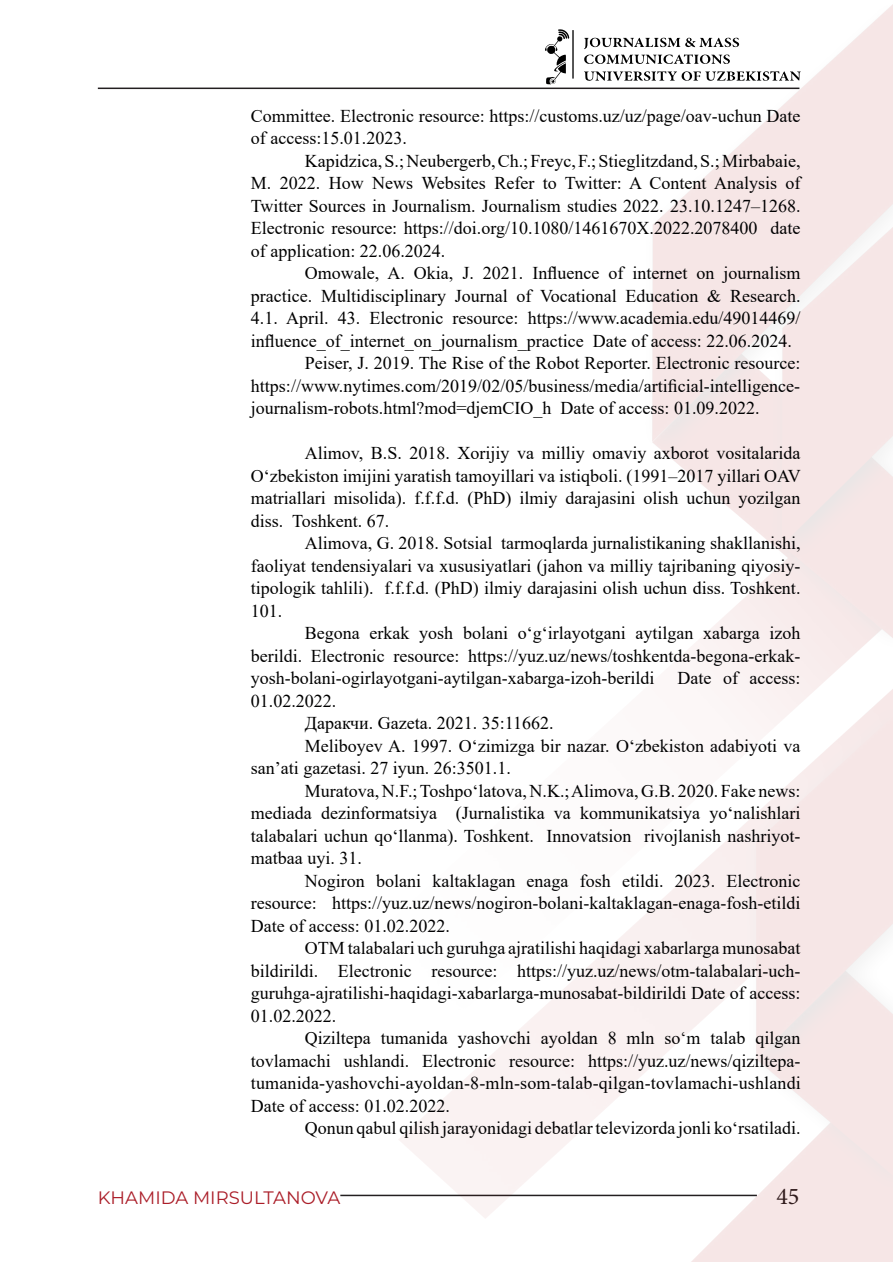
<style>
.page{position:relative;width:893px;height:1263px;background:#fff}
.page>*{position:absolute;margin:0;border:0;box-sizing:border-box;transform-origin:0 0}
.t1{font:24px "Minion Pro";color:#231f20}
.Загаловка{font:18px/22.5px "Times New Roman";color:#000001;text-align:justify}
.t2{font:18px "Montserrat";color:#ab1e29}
</style>
<div class="page">
<img style="left:97px;top:4px;width:796px;height:1258px">
<p class="Загаловка" style="left:251px;top:104px;width:551px">Committee. Electronic resource: https://customs.uz/uz/page/oav-uchun Date of access:15.01.2023.</p>
<p class="Загаловка" style="left:251px;top:149px;width:551px;text-indent:54px">Kapidzica, S.; Neubergerb, Ch.; Freyc, F.; Stieglitzdand, S.; Mirbabaie, M. 2022. How News Websites Refer to Twitter: A Content Analysis of Twitter Sources in Journalism. Journalism studies 2022. 23.10.1247–1268.<br>Electronic resource: https://doi.org/10.1080/1461670X.2022.2078400 date of application: 22.06.2024.</p>
<p class="Загаловка" style="left:251px;top:261px;width:551px;text-indent:54px">Omowale, A. Okia, J. 2021. Influence of internet on journalism practice. Multidisciplinary Journal of Vocational Education &amp; Research.<br>4.1. April. 43. Electronic resource: https://www.academia.edu/49014469/ influence_of_internet_on_journalism_practice Date of access: 22.06.2024.</p>
<p class="Загаловка" style="left:251px;top:351px;width:551px;text-indent:54px">Peiser, J. 2019. The Rise of the Robot Reporter. Electronic resource: https://www.nytimes.com/2019/02/05/business/media/artificial-intelligence&shy;journalism-robots.html?mod=djemCIO_h Date of access: 01.09.2022.</p>
<p class="Загаловка" style="left:251px;top:441px;width:551px;text-indent:54px">Alimov, B.S. 2018. Xorijiy va milliy omaviy axborot vositalarida O‘zbekiston imijini yaratish tamoyillari va istiqboli. (1991–2017 yillari OAV matriallari misolida). f.f.f.d. (PhD) ilmiy darajasini olish uchun yozilgan diss. Toshkent. 67.</p>
<p class="Загаловка" style="left:251px;top:531px;width:551px;text-indent:54px">Alimova, G. 2018. Sotsial tarmoqlarda jurnalistikaning shakllanishi, faoliyat tendensiyalari va xususiyatlari (jahon va milliy tajribaning qiyosiy&shy;tipologik tahlili). f.f.f.d. (PhD) ilmiy darajasini olish uchun diss. Toshkent.<br>101.</p>
<p class="Загаловка" style="left:251px;top:621px;width:551px;text-indent:54px">Begona erkak yosh bolani o‘g‘irlayotgani aytilgan xabarga izoh berildi. Electronic resource: https://yuz.uz/news/toshkentda-begona-erkak&shy;yosh-bolani-ogirlayotgani-aytilgan-xabarga-izoh-berildi</p>
<p class="Загаловка" style="left:677px;top:666px;width:124px">Date of access:</p>
<p class="Загаловка" style="left:251px;top:689px;width:87px">01.02.2022.</p>
<p class="Загаловка" style="left:305px;top:711px;width:250px">Даракчи. Gazeta. 2021. 35:11662.</p>
<p class="Загаловка" style="left:251px;top:734px;width:551px;text-indent:54px">Meliboyev A. 1997. O‘zimizga bir nazar. O‘zbekiston adabiyoti va san’ati gazetasi. 27 iyun. 26:3501.1.</p>
<p class="Загаловка" style="left:251px;top:779px;width:551px;text-indent:54px">Muratova, N.F.; Toshpo‘latova, N.K.; Alimova, G.B. 2020. Fake news: mediada dezinformatsiya (Jurnalistika va kommunikatsiya yo‘nalishlari talabalari uchun qo‘llanma). Toshkent. Innovatsion rivojlanish nashriyot&shy;matbaa uyi. 31.</p>
<p class="Загаловка" style="left:251px;top:869px;width:551px;text-indent:54px">Nogiron bolani kaltaklagan enaga fosh etildi. 2023. Electronic resource: https://yuz.uz/news/nogiron-bolani-kaltaklagan-enaga-fosh-etildi Date of access: 01.02.2022.</p>
<p class="Загаловка" style="left:251px;top:936px;width:551px;text-indent:54px">OTM talabalari uch guruhga ajratilishi haqidagi xabarlarga munosabat bildirildi. Electronic resource: https://yuz.uz/news/otm-talabalari-uch&shy;guruhga-ajratilishi-haqidagi-xabarlarga-munosabat-bildirildi Date of access:<br>01.02.2022.</p>
<p class="Загаловка" style="left:251px;top:1026px;width:551px;text-indent:54px">Qiziltepa tumanida yashovchi ayoldan 8 mln soʻm talab qilgan tovlamachi ushlandi. Electronic resource: https://yuz.uz/news/qiziltepa&shy;tumanida-yashovchi-ayoldan-8-mln-som-talab-qilgan-tovlamachi-ushlandi Date of access: 01.02.2022.</p>
<p class="Загаловка" style="left:305px;top:1116px;width:497px">Qonun qabul qilish jarayonidagi debatlar televizorda jonli ko‘rsatiladi.</p>
<p class="t2" style="left:98px;top:1185px;width:244px">KHAMIDA MIRSULTANOVA</p>
<h1 class="t1" style="left:776px;top:1180px;width:25px">45</h1>
</div>
